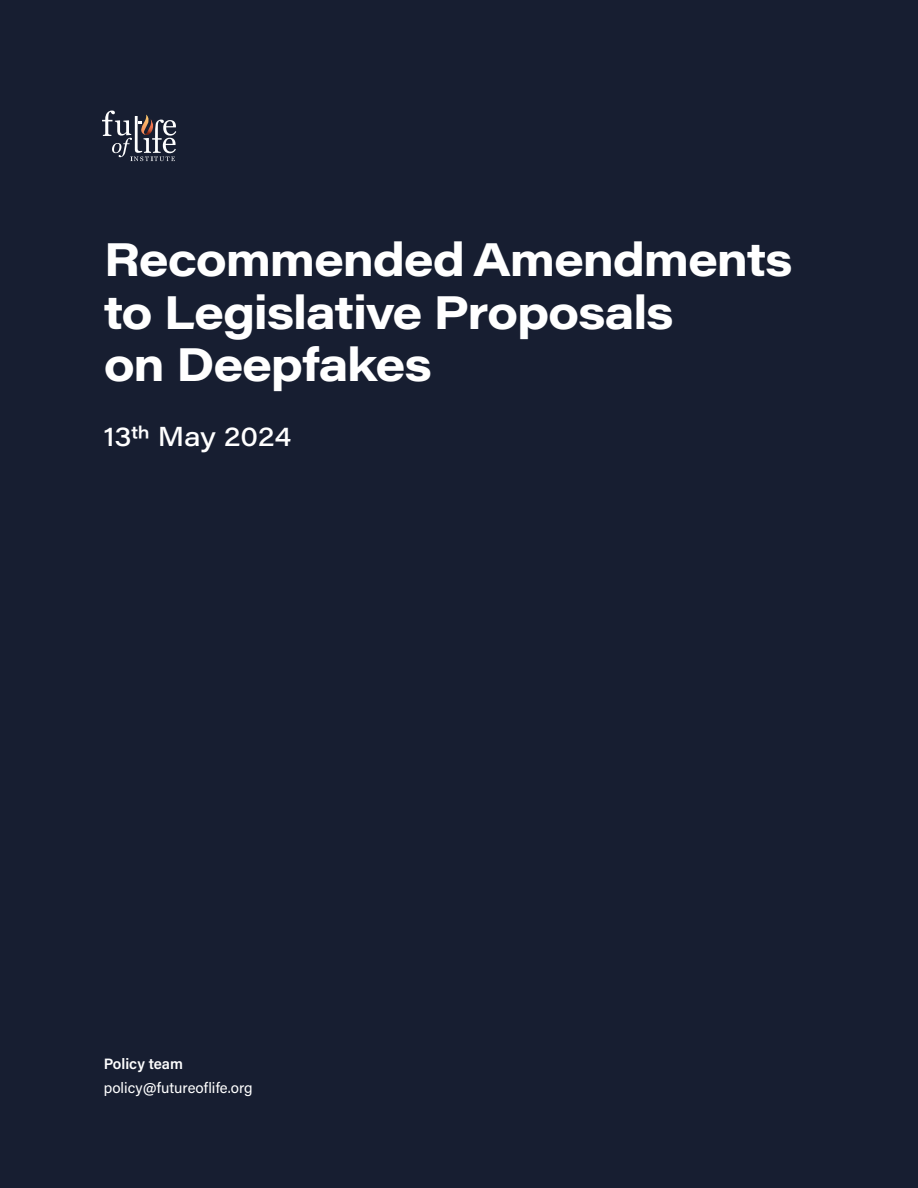
<style>
.page{position:relative;width:918px;height:1188px;background:#171e31}
.page>*{position:absolute;margin:0;border:0;box-sizing:border-box;transform-origin:0 0}
.t1{font:700 46.5px/52.5px "Acumin Pro Wide";letter-spacing:-.025em;color:#fff}
.t2{font:500 27px "Acumin Pro Wide";color:#fff}
.t3{font:15px "Acumin Pro";color:#fff}
.t4{font:600 15px "Acumin Pro";color:#fff}
</style>
<div class="page">
<svg style="left:102px;top:111px;width:74px;height:50px"></svg>
<p class="t1" style="left:104px;top:231px;width:690px">Recommended Amendments to Legislative Proposals<br>on Deepfakes</p>
<p class="t2" style="left:104px;top:417px;width:189px">13th May 2024</p>
<p class="t4" style="left:104px;top:1053px;width:81px">Policy team</p>
<p class="t3" style="left:104px;top:1077px;width:150px">policy@futureoflife.org</p>
</div>
